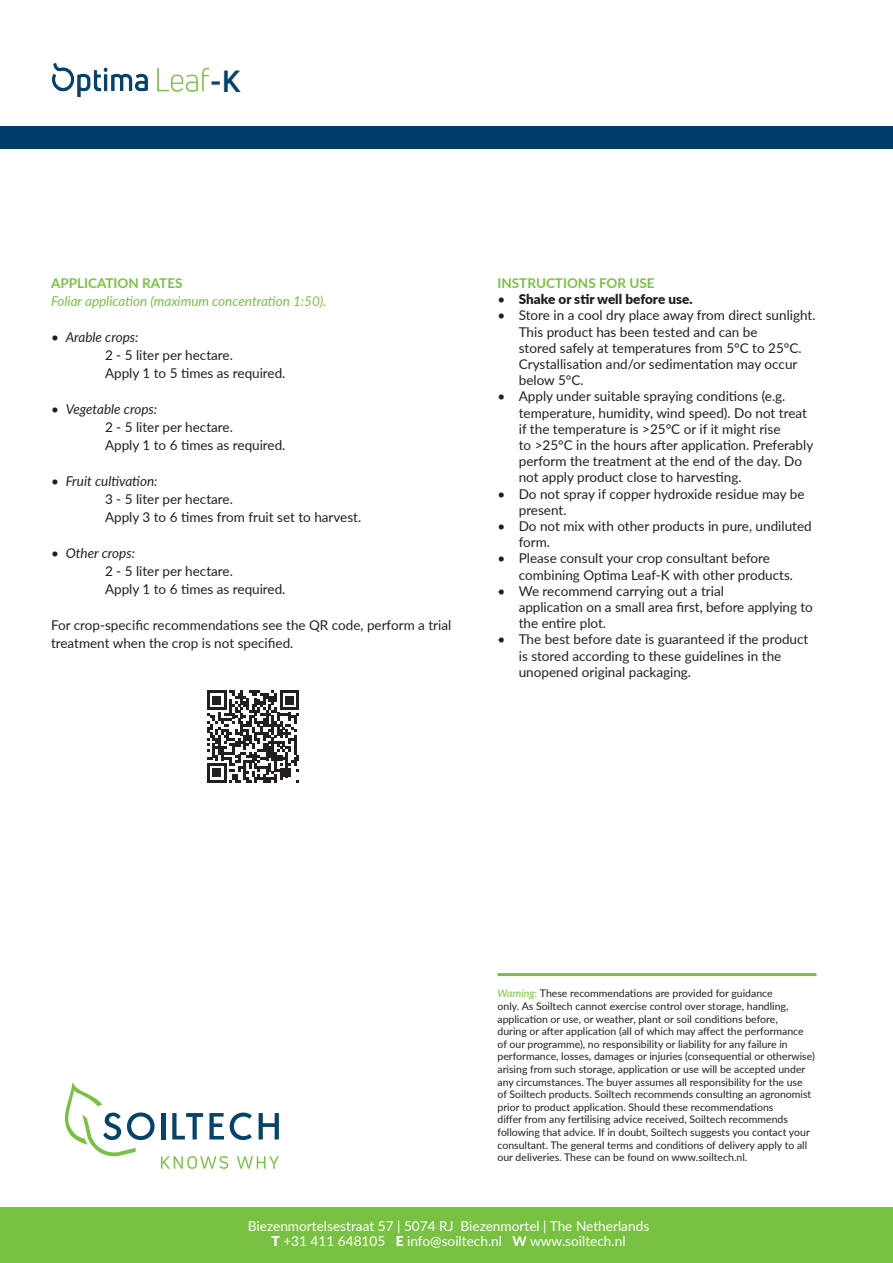
<style>
.page{position:relative;width:893px;height:1263px;background:#fff}
.page>*{position:absolute;margin:0;border:0;box-sizing:border-box;transform-origin:0 0}
.FOP_Product_Title{font:700 30px "Uni Neue";color:#05436a}
.t1{font:13.65px "Lato";color:#fff}
.t2{font:13.5px/16.2px "Lato";color:#231f20}
.t3{font:italic 13.5px "Lato";color:#231f20}
.t4{font:italic 13.5px "Lato";color:#79c142}
.t5{font:700 13.5px "Lato";color:#79c142}
.t6{font:900 13.5px "Lato";color:#231f20}
.t7{font:10.5px/12.6px "Lato";color:#231f20}
.s1{font-style:normal}
.s2{font-weight:400}
.s3{font-style:italic;color:#79c142}
.s4{color:#79c142}
.s5{font-weight:900}
.s6{font-weight:700}
</style>
<div class="page">
<div style="left:0;top:1208px;width:893px;height:55px;background:#79c142"></div>
<hr style="left:497px;top:973px;width:319px;height:3px;background:#79c142">
<svg style="left:64px;top:1082px;width:215px;height:87px"></svg>
<div style="left:0;top:126px;width:893px;height:23px;background:#003d6a"></div>
<img style="left:52px;top:64px;width:156px;height:32px">
<svg style="left:207px;top:690px;width:92px;height:93px"></svg>
<p class="FOP_Product_Title" style="left:210px;top:62px;width:32px">-K</p>
<p class="t5" style="left:51px;top:273px;width:133px">APPLICATION RATES</p>
<p class="t4" style="left:51px;top:291px;width:277px">Foliar application (maximum concentration 1:50).</p>
<p class="t3" style="left:51px;top:327px;width:89px"><span class="s1">•</span> Arable crops:</p>
<p class="t2" style="left:105px;top:346px;width:129px">2 - 5 liter per hectare.</p>
<p class="t2" style="left:105px;top:364px;width:182px">Apply 1 to 5 times as required.</p>
<p class="t3" style="left:51px;top:399px;width:108px"><span class="s1">•</span> Vegetable crops:</p>
<p class="t2" style="left:105px;top:418px;width:129px">2 - 5 liter per hectare.</p>
<p class="t2" style="left:105px;top:436px;width:182px">Apply 1 to 6 times as required.</p>
<p class="t3" style="left:51px;top:471px;width:108px"><span class="s1">•</span> Fruit cultivation:</p>
<p class="t2" style="left:105px;top:490px;width:129px">3 - 5 liter per hectare.</p>
<p class="t2" style="left:105px;top:508px;width:258px">Apply 3 to 6 times from fruit set to harvest.</p>
<p class="t3" style="left:51px;top:543px;width:86px"><span class="s1">•</span> Other crops:</p>
<p class="t2" style="left:105px;top:562px;width:129px">2 - 5 liter per hectare.</p>
<p class="t2" style="left:105px;top:580px;width:182px">Apply 1 to 6 times as required.</p>
<p class="t2" style="left:51px;top:616px;width:402px;line-height:18px">For crop-specific recommendations see the QR code, perform a trial treatment when the crop is not specified.</p>
<p class="t5" style="left:497px;top:273px;width:159px">INSTRUCTIONS FOR USE</p>
<p class="t6" style="left:497px;top:289px;width:197px"><span class="s2">•</span> Shake or stir well before use.</p>
<p class="t2" style="left:497px;top:307px;width:320px">• Store in a cool dry place away from direct sunlight.</p>
<p class="t2" style="left:519px;top:323px;width:284px">This product has been tested and can be<br>stored safely at temperatures from 5°C to 25°C.<br>Crystallisation and/or sedimentation may occur below 5°C.</p>
<p class="t2" style="left:519px;top:388px;width:296px;text-indent:-21px">• Apply under suitable spraying conditions (e.g. temperature, humidity, wind speed). Do not treat if the temperature is &gt;25°C or if it might rise<br>to &gt;25°C in the hours after application. Preferably perform the treatment at the end of the day. Do not apply product close to harvesting.</p>
<p class="t2" style="left:519px;top:485px;width:287px;text-indent:-21px">• Do not spray if copper hydroxide residue may be present.</p>
<p class="t2" style="left:519px;top:517px;width:294px;text-indent:-21px">• Do not mix with other products in pure, undiluted form.</p>
<p class="t2" style="left:519px;top:550px;width:276px;text-indent:-21px">• Please consult your crop consultant before combining Optima Leaf-K with other products.</p>
<p class="t2" style="left:519px;top:582px;width:296px;text-indent:-21px">• We recommend carrying out a trial<br>application on a small area first, before applying to the entire plot.</p>
<p class="t2" style="left:497px;top:631px;width:312px">• The best before date is guaranteed if the product</p>
<p class="t2" style="left:519px;top:647px;width:264px">is stored according to these guidelines in the</p>
<p class="t2" style="left:519px;top:663px;width:174px">unopened original packaging.</p>
<p class="t7" style="left:497px;top:987px;width:319px"><span class="s3">Warning</span><span class="s4">:</span> These recommendations are provided for guidance<br>only. As Soiltech cannot exercise control over storage, handling, application or use, or weather, plant or soil conditions before,<br>during or after application (all of which may affect the performance of our programme), no responsibility or liability for any failure in performance, losses, damages or injuries (consequential or otherwise) arising from such storage, application or use will be accepted under any circumstances. The buyer assumes all responsibility for the use<br>of Soiltech products. Soiltech recommends consulting an agronomist prior to product application. Should these recommendations<br>differ from any fertilising advice received, Soiltech recommends following that advice. If in doubt, Soiltech suggests you contact your consultant. The general terms and conditions of delivery apply to all our deliveries. These can be found on www.soiltech.nl.</p>
<p class="t1" style="left:248px;top:1216px;width:403px">Biezenmortelsestraat 57 | 5074 RJ Biezenmortel | The Netherlands</p>
<p class="t1" style="left:272px;top:1231px;width:356px"><span class="s5">T</span> +31 411 648105 <span class="s5">E</span> info@soiltech.nl <span class="s6">W</span> www.soiltech.nl</p>
</div>
